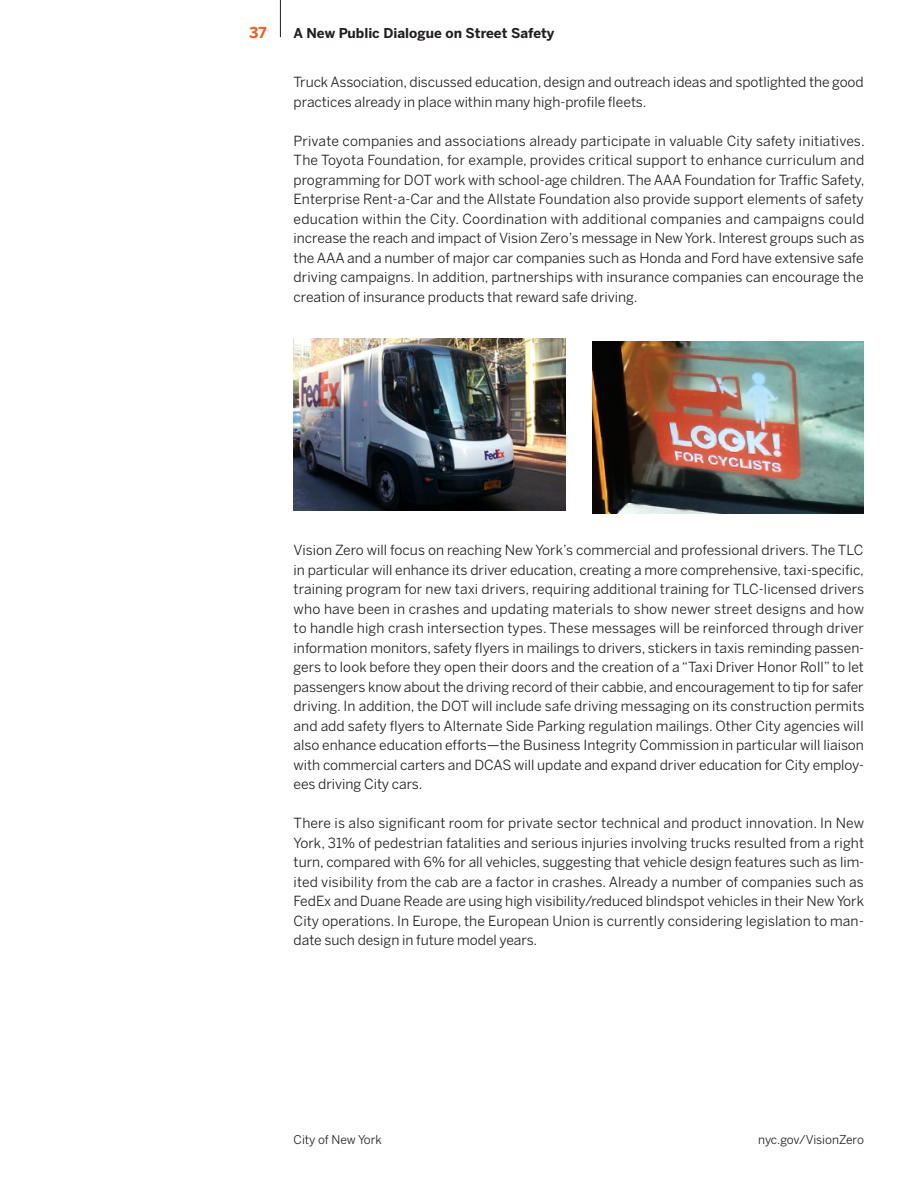
<style>
.page{position:relative;width:918px;height:1188px;background:#fff}
.page>*{position:absolute;margin:0;border:0;box-sizing:border-box;transform-origin:0 0}
.t1{font:700 15px "Benton Sans";color:#ee5e20}
.t2{font:13.8px/19.5px "Benton Sans";color:#231f20;text-align:justify}
.t3{font:700 13.5px "Benton Sans";color:#231f20}
.t4{font:12px "Benton Sans";letter-spacing:-.005em;color:#231f20}
</style>
<div class="page">
<hr style="left:280px;top:0;width:1px;height:37px;background:#231f20">
<img style="left:294px;top:338px;width:271px;height:173px">
<img style="left:592px;top:341px;width:272px;height:173px">
<p class="t1" style="left:249px;top:23px;width:19px">37</p>
<p class="t3" style="left:294px;top:25px;width:262px">A New Public Dialogue on Street Safety</p>
<p class="t2" style="left:294px;top:72px;width:572px">Truck Association, discussed education, design and outreach ideas and spotlighted the good practices already in place within many high-profile fleets.</p>
<p class="t2" style="left:294px;top:131px;width:573px">Private companies and associations already participate in valuable City safety initiatives.<br>The Toyota Foundation, for example, provides critical support to enhance curriculum and programming for DOT work with school-age children. The AAA Foundation for Traffic Safety, Enterprise Rent-a-Car and the Allstate Foundation also provide support elements of safety education within the City. Coordination with additional companies and campaigns could increase the reach and impact of Vision Zero’s message in New York. Interest groups such as the AAA and a number of major car companies such as Honda and Ford have extensive safe driving campaigns. In addition, partnerships with insurance companies can encourage the creation of insurance products that reward safe driving.</p>
<p class="t2" style="left:294px;top:540px;width:572px">Vision Zero will focus on reaching New York’s commercial and professional drivers. The TLC in particular will enhance its driver education, creating a more comprehensive, taxi-specific, training program for new taxi drivers, requiring additional training for TLC-licensed drivers who have been in crashes and updating materials to show newer street designs and how to handle high crash intersection types. These messages will be reinforced through driver information monitors, safety flyers in mailings to drivers, stickers in taxis reminding passen&shy;gers to look before they open their doors and the creation of a “Taxi Driver Honor Roll” to let passengers know about the driving record of their cabbie, and encouragement to tip for safer driving. In addition, the DOT will include safe driving messaging on its construction permits and add safety flyers to Alternate Side Parking regulation mailings. Other City agencies will also enhance education efforts—the Business Integrity Commission in particular will liaison with commercial carters and DCAS will update and expand driver education for City employ&shy;ees driving City cars.</p>
<p class="t2" style="left:294px;top:813px;width:572px">There is also significant room for private sector technical and product innovation. In New York, 31% of pedestrian fatalities and serious injuries involving trucks resulted from a right turn, compared with 6% for all vehicles, suggesting that vehicle design features such as lim&shy;ited visibility from the cab are a factor in crashes. Already a number of companies such as FedEx and Duane Reade are using high visibility/reduced blindspot vehicles in their New York City operations. In Europe, the European Union is currently considering legislation to man&shy;date such design in future model years.</p>
<p class="t4" style="left:294px;top:1132px;width:90px">City of New York</p>
<p class="t4" style="left:758px;top:1132px;width:107px">nyc.gov/VisionZero</p>
</div>
